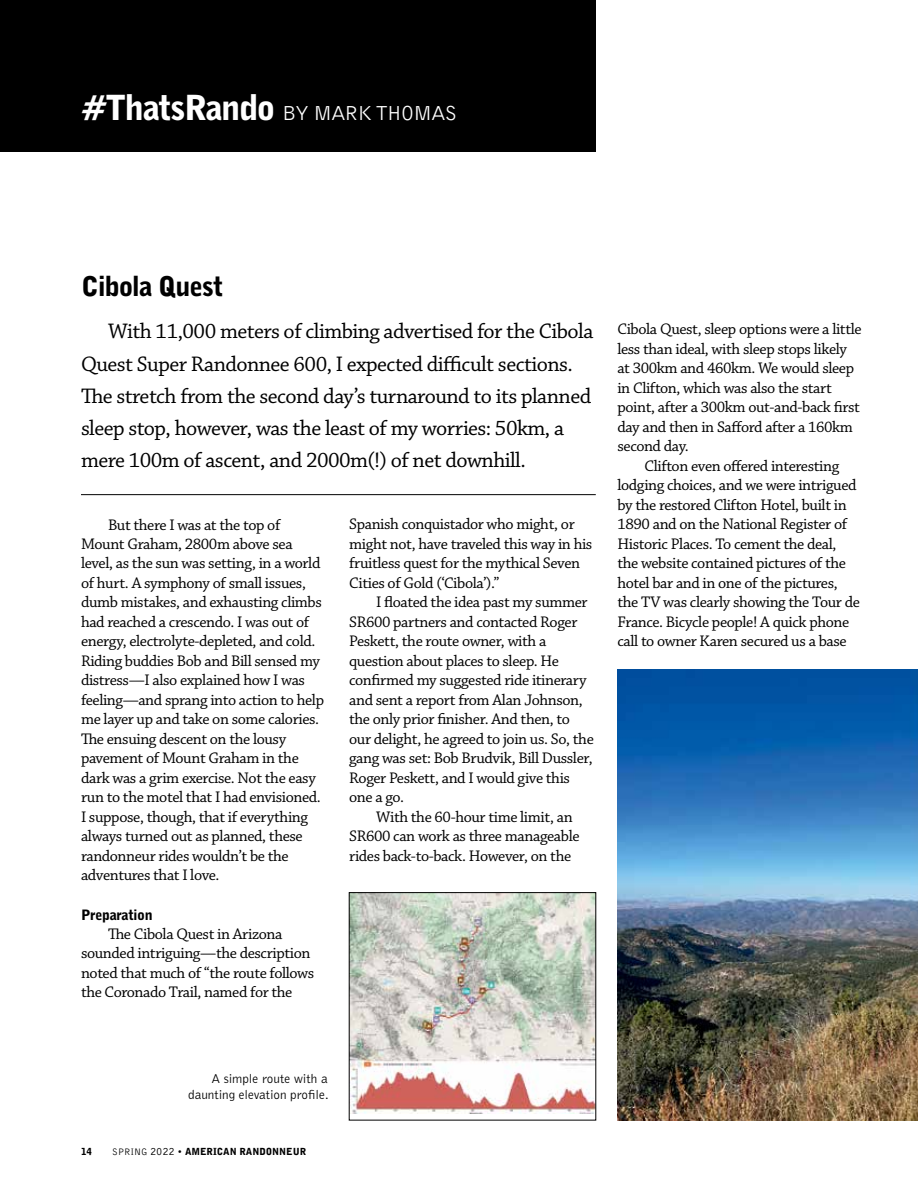
<style>
.page{position:relative;width:918px;height:1188px;background:#fff}
.page>*{position:absolute;margin:0;border:0;box-sizing:border-box;transform-origin:0 0}
.t1{font:900 27px "Bell Gothic BT";letter-spacing:-.03em;color:#000}
.t2{font:22.2px/32.2px "Chaparral Pro";letter-spacing:-.025em;color:#000}
.t3{font:21px "Bell Gothic BT";letter-spacing:-.035em;color:#fff}
.t4{font:16.2px/19.5px "Chaparral Pro";letter-spacing:-.025em;color:#000}
.t5{font:900 14.25px "Bell Gothic";letter-spacing:-.025em;color:#000}
.t6{font:300 13.2px/16.5px "Bell Gothic";color:#000;text-align:right}
.t7{font:900 9.75px "Bell Gothic BT";letter-spacing:-.005em;color:#000}
.s1{font-weight:900;font-size:34.5px}
.s2{font-weight:400}
.s3{font-weight:400;font-size:11.25px}
.s4{font-family:"Bell Gothic";font-weight:300}
</style>
<div class="page">
<div style="left:0;top:0;width:596px;height:151px;background:#000"></div>
<img style="left:617px;top:670px;width:301px;height:450px">
<img style="left:351px;top:894px;width:243px;height:220px">
<div style="left:349px;top:892px;width:247px;height:228px;border:1px solid #000"></div>
<hr style="left:81px;top:494px;width:515px;height:1px;background:#000">
<p class="t3" style="left:81px;top:100px;width:378px"><span class="s1">#ThatsRando</span> BY MARK THOMAS</p>
<h1 class="t1" style="left:81px;top:269px;width:144px">Cibola Quest</h1>
<p class="t2" style="left:81px;top:316px;width:514px;text-indent:27px">With 11,000 meters of climbing advertised for the Cibola Quest Super Randonnee 600, I expected difficult sections.<br>The stretch from the second day’s turnaround to its planned sleep stop, however, was the least of my worries: 50km, a mere 100m of ascent, and 2000m(!) of net downhill.</p>
<p class="t4" style="left:81px;top:515px;width:245px;text-indent:27px">But there I was at the top of Mount Graham, 2800m above sea level, as the sun was setting, in a world of hurt. A symphony of small issues, dumb mistakes, and exhausting climbs had reached a crescendo. I was out of energy, electrolyte-depleted, and cold.<br>Riding buddies Bob and Bill sensed my distress—I also explained how I was feeling—and sprang into action to help me layer up and take on some calories.<br>The ensuing descent on the lousy pavement of Mount Graham in the dark was a grim exercise. Not the easy run to the motel that I had envisioned.<br>I suppose, though, that if everything always turned out as planned, these randonneur rides wouldn’t be the adventures that I love.</p>
<p class="t5" style="left:81px;top:906px;width:73px">Preparation</p>
<p class="t4" style="left:81px;top:925px;width:235px;text-indent:27px">The Cibola Quest in Arizona sounded intriguing—the description noted that much of “the route follows the Coronado Trail, named for the</p>
<p class="t4" style="left:349px;top:515px;width:245px">Spanish conquistador who might, or might not, have traveled this way in his fruitless quest for the mythical Seven Cities of Gold (‘Cibola’).”</p>
<p class="t4" style="left:349px;top:593px;width:246px;text-indent:27px">I floated the idea past my summer SR600 partners and contacted Roger Peskett, the route owner, with a question about places to sleep. He confirmed my suggested ride itinerary and sent a report from Alan Johnson, the only prior finisher. And then, to our delight, he agreed to join us. So, the gang was set: Bob Brudvik, Bill Dussler, Roger Peskett, and I would give this one a go.</p>
<p class="t4" style="left:349px;top:808px;width:232px;text-indent:27px">With the 60-hour time limit, an<br>SR600 can work as three manageable rides back-to-back. However, on the</p>
<p class="t4" style="left:617px;top:320px;width:246px">Cibola Quest, sleep options were a little less than ideal, with sleep stops likely at 300km and 460km. We would sleep in Clifton, which was also the start point, after a 300km out-and-back first day and then in Safford after a 160km second day.</p>
<p class="t4" style="left:617px;top:457px;width:244px;text-indent:27px">Clifton even offered interesting lodging choices, and we were intrigued by the restored Clifton Hotel, built in 1890 and on the National Register of Historic Places. To cement the deal, the website contained pictures of the hotel bar and in one of the pictures, the TV was clearly showing the Tour de France. Bicycle people! A quick phone call to owner Karen secured us a base</p>
<p class="t6" style="left:188px;top:1070px;width:142px">A simple route with a daunting elevation profile.</p>
<p class="t7" style="left:81px;top:1145px;width:227px">14 <span class="s2">SPRING</span> <span class="s3">2022</span> <span class="s4">•</span> AMERICAN RANDONNEUR</p>
</div>
